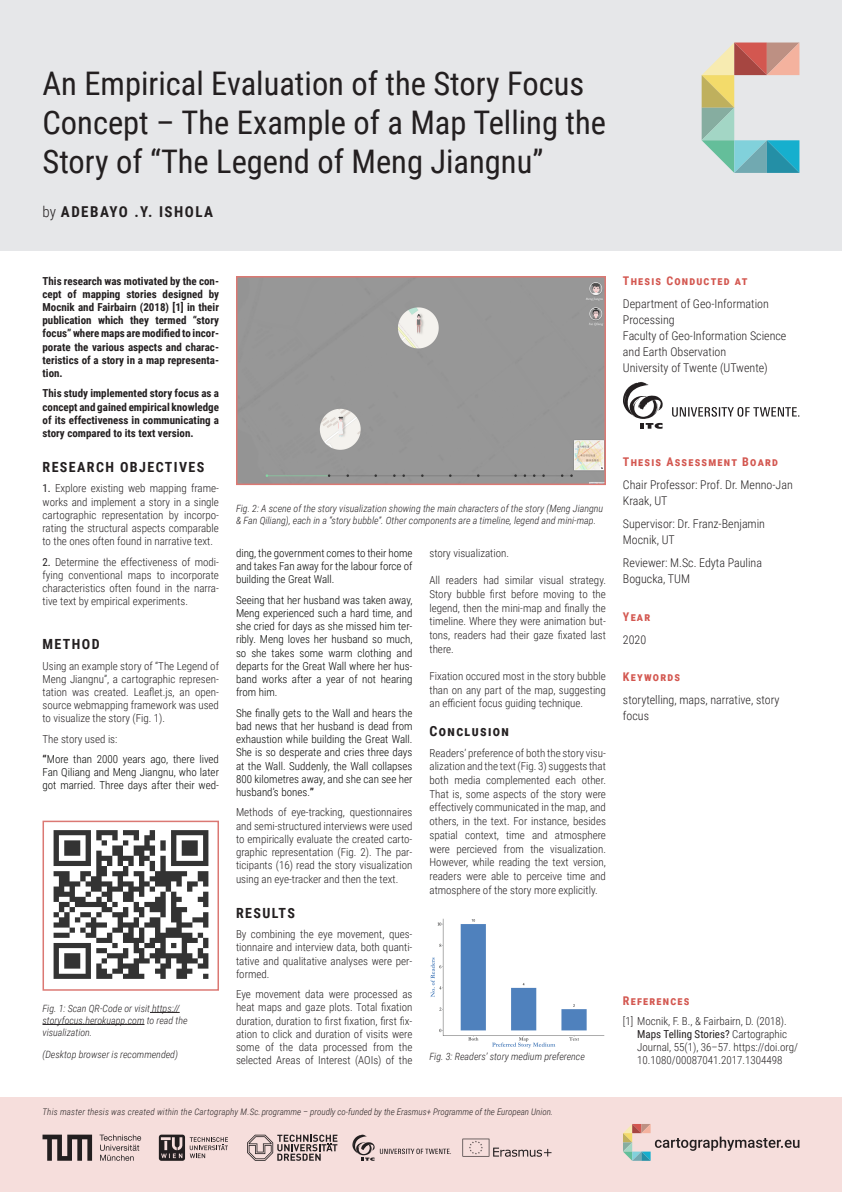
<style>
.page{position:relative;width:842px;height:1192px;background:#fff}
.page>*{position:absolute;margin:0;border:0;box-sizing:border-box;transform-origin:0 0}
.h1_-_title__size_can{font:32.5px "Roboto Condensed";color:#231f20}
.author{font:700 15px "Roboto Condensed";letter-spacing:.1em;color:#231f20}
.paragraph{font:700 14px "Roboto Condensed";letter-spacing:.1em;color:#231f20}
.sidebar_content{font:300 12px/16px "Roboto Condensed";color:#231f20}
.sidebar_heading{font:700 12px "Roboto Condensed";letter-spacing:.1em;color:#d35750}
.paragraph-2{font:300 11px/13.7px "Roboto Condensed";color:#231f20;text-align:justify}
.paragraph-3{font:300 11px/13.2px "Roboto Condensed";color:#040503;text-align:justify}
.introduction{font:700 11px/13.2px "Roboto Condensed";color:#231f20;text-align:justify}
.references{font:300 11px/13.2px "Roboto Condensed";color:#231f20}
.t1{font:italic 300 10px/12px "Roboto Condensed";color:#231f20}
.t2{font:italic 300 9px "Roboto Condensed";color:#231f20}
.s1{font-weight:300}
.s2{font-weight:400}
.s3{font-weight:700;color:#231f20}
</style>
<div class="page">
<div style="left:0;top:1097px;width:842px;height:95px;background:#f6dedc"></div>
<div style="left:0;top:0;width:842px;height:251px;background:#e6e7e9"></div>
<svg style="left:247px;top:1135px;width:90px;height:26px"></svg>
<svg style="left:43px;top:1135px;width:49px;height:26px"></svg>
<svg style="left:100px;top:1135px;width:41px;height:26px"></svg>
<svg style="left:159px;top:1135px;width:69px;height:26px"></svg>
<svg style="left:352px;top:1135px;width:99px;height:26px"></svg>
<svg style="left:462px;top:1139px;width:89px;height:18px"></svg>
<svg style="left:702px;top:43px;width:97px;height:130px"></svg>
<svg style="left:623px;top:382px;width:40px;height:47px"></svg>
<svg style="left:672px;top:407px;width:127px;height:10px"></svg>
<img style="left:53px;top:830px;width:156px;height:149px">
<div style="left:43px;top:821px;width:176px;height:170px;border:2px solid #d35750"></div>
<svg style="left:623px;top:1124px;width:176px;height:37px"></svg>
<div style="left:239px;top:279px;width:364px;height:203px;background:#979797"></div>
<div style="left:236px;top:276px;width:370px;height:209px;border:2px solid #d35750"></div>
<hr style="left:150px;top:1012px;width:30px;height:1px;background:#231f20">
<hr style="left:43px;top:1024px;width:101px;height:1px;background:#231f20">
<img style="left:430px;top:918px;width:175px;height:131px">
<p class="h1_-_title__size_can" style="left:43px;top:61px;width:543px">An Empirical Evaluation of the Story Focus</p>
<p class="h1_-_title__size_can" style="left:43px;top:100px;width:565px">Concept – The Example of a Map Telling the</p>
<p class="h1_-_title__size_can" style="left:43px;top:139px;width:502px">Story of “The Legend of Meng Jiangnu”</p>
<p class="author" style="left:43px;top:201px;width:172px"><span class="s1">by</span> ADEBAYO .Y. ISHOLA</p>
<p class="introduction" style="left:43px;top:274px;width:178px">This research was motivated by the con&shy;cept of mapping stories designed by Mocnik and Fairbairn (2018) [1] in their publication which they termed “story focus” where maps are modified to incor&shy;porate the various aspects and charac&shy;teristics of a story in a map representa&shy;tion.</p>
<p class="introduction" style="left:43px;top:386px;width:178px">This study implemented story focus as a concept and gained empirical knowledge of its effectiveness in communicating a story compared to its text version.</p>
<p class="paragraph" style="left:43px;top:457px;width:163px">RESEARCH OBJECTIVES</p>
<p class="paragraph-2" style="left:43px;top:482px;width:178px;line-height:13.2px"><span class="s2">1.</span> Explore existing web mapping frame&shy;works and implement a story in a single cartographic representation by incorpo&shy;rating the structural aspects comparable to the ones often found in narrative text.</p>
<p class="paragraph-2" style="left:43px;top:555px;width:178px;line-height:13.2px"><span class="s2">2.</span> Determine the effectiveness of modi&shy;fying conventional maps to incorporate characteristics often found in the narra&shy;tive text by empirical experiments.</p>
<p class="paragraph" style="left:43px;top:635px;width:59px">METHOD</p>
<p class="paragraph-2" style="left:43px;top:659px;width:178px;line-height:13.2px">Using an example story of “The Legend of Meng Jiangnu”, a cartographic represen&shy;tation was created. Leaflet.js, an open&shy;source webmapping framework was used to visualize the story (Fig. 1).</p>
<p class="paragraph-2" style="left:43px;top:731px;width:76px">The story used is:</p>
<p class="paragraph-3" style="left:43px;top:752px;width:178px"><span class="s3">“</span>More than 2000 years ago, there lived Fan Qiliang and Meng Jiangnu, who later got married. Three days after their wed-</p>
<p class="t1" style="left:236px;top:502px;width:369px">Fig. 2: A scene of the story visualization showing the main characters of the story (Meng Jiangnu &amp; Fan Qiliang), each in a “story bubble”. Other components are a timeline, legend and mini-map.</p>
<p class="paragraph-3" style="left:236px;top:546px;width:178px">ding, the government comes to their home and takes Fan away for the labour force of building the Great Wall.</p>
<p class="paragraph-3" style="left:236px;top:593px;width:178px">Seeing that her husband was taken away, Meng experienced such a hard time, and she cried for days as she missed him ter&shy;ribly. Meng loves her husband so much, so she takes some warm clothing and departs for the Great Wall where her hus&shy;band works after a year of not hearing from him.</p>
<p class="paragraph-3" style="left:236px;top:706px;width:178px">She finally gets to the Wall and hears the bad news that her husband is dead from exhaustion while building the Great Wall.<br>She is so desperate and cries three days at the Wall. Suddenly, the Wall collapses 800 kilometres away, and she can see her husband’s bones.<span class="s3">”</span></p>
<p class="paragraph-2" style="left:236px;top:805px;width:178px;line-height:13.2px">Methods of eye-tracking, questionnaires and semi-structured interviews were used to empirically evaluate the created carto&shy;graphic representation (Fig. 2). The par&shy;ticipants (16) read the story visualization using an eye-tracker and then the text.</p>
<p class="paragraph" style="left:236px;top:903px;width:60px">RESULTS</p>
<p class="paragraph-2" style="left:236px;top:927px;width:178px;line-height:13.2px">By combining the eye movement, ques&shy;tionnaire and interview data, both quanti&shy;tative and qualitative analyses were per&shy;formed.</p>
<p class="paragraph-2" style="left:236px;top:987px;width:178px;line-height:13.2px">Eye movement data were processed as heat maps and gaze plots. Total fixation duration, duration to first fixation, first fix&shy;ation to click and duration of visits were some of the data processed from the selected Areas of Interest (AOIs) of the</p>
<p class="paragraph-2" style="left:429px;top:546px;width:81px">story visualization.</p>
<p class="paragraph-2" style="left:429px;top:573px;width:178px">All readers had similar visual strategy.<br>Story bubble first before moving to the legend, then the mini-map and finally the timeline. Where they were animation but&shy;tons, readers had their gaze fixated last there.</p>
<p class="paragraph-2" style="left:429px;top:669px;width:178px">Fixation occured most in the story bubble than on any part of the map, suggesting an efficient focus guiding technique.</p>
<p class="paragraph" style="left:429px;top:721px;width:81px">Conclusion</p>
<p class="paragraph-2" style="left:429px;top:746px;width:178px">Readers’ preference of both the story visu&shy;alization and the text (Fig. 3) suggests that both media complemented each other.<br>That is, some aspects of the story were effectively communicated in the map, and others, in the text. For instance, besides spatial context, time and atmosphere were percieved from the visualization.<br>However, while reading the text version, readers were able to perceive time and atmosphere of the story more explicitly.</p>
<p class="t1" style="left:43px;top:1002px;width:147px">Fig. 1: Scan QR-Code or visit https:// storyfocus.herokuapp.com to read the visualization.</p>
<p class="t1" style="left:43px;top:1048px;width:137px">(Desktop browser is recommended)</p>
<p class="t1" style="left:429px;top:1050px;width:157px">Fig. 3: Readers’ story medium preference</p>
<p class="t2" style="left:43px;top:1106px;width:512px">This master thesis was created within the Cartography M.Sc. programme – proudly co-funded by the Erasmus+ Programme of the European Union.</p>
<p class="sidebar_heading" style="left:623px;top:273px;width:126px">Thesis Conducted at</p>
<p class="sidebar_content" style="left:623px;top:296px;width:165px">Department of Geo-Information<br>Processing<br>Faculty of Geo-Information Science and Earth Observation<br>University of Twente (UTwente)</p>
<p class="sidebar_heading" style="left:623px;top:453px;width:156px">Thesis Assessment Board</p>
<p class="sidebar_content" style="left:623px;top:476px;width:171px">Chair Professor: Prof. Dr. Menno-Jan<br>Kraak, UT</p>
<p class="sidebar_content" style="left:623px;top:516px;width:144px">Supervisor: Dr. Franz-Benjamin<br>Mocnik, UT</p>
<p class="sidebar_content" style="left:623px;top:555px;width:141px">Reviewer: M.Sc. Edyta Paulina<br>Bogucka, TUM</p>
<p class="sidebar_heading" style="left:623px;top:608px;width:29px">Year</p>
<p class="sidebar_content" style="left:623px;top:631px;width:25px">2020</p>
<p class="sidebar_heading" style="left:623px;top:668px;width:59px">Keywords</p>
<p class="sidebar_content" style="left:623px;top:691px;width:158px">storytelling, maps, narrative, story focus</p>
<p class="sidebar_heading" style="left:623px;top:992px;width:68px">References</p>
<p class="references" style="left:637px;top:1014px;width:162px;text-indent:-14px">[1] Mocnik, F. B., &amp; Fairbairn, D. (2018).<br><span class="s2">Maps Telling Stories?</span> Cartographic Journal, 55(1), 36–57. https://doi.org/ 10.1080/00087041.2017.1304498</p>
</div>
